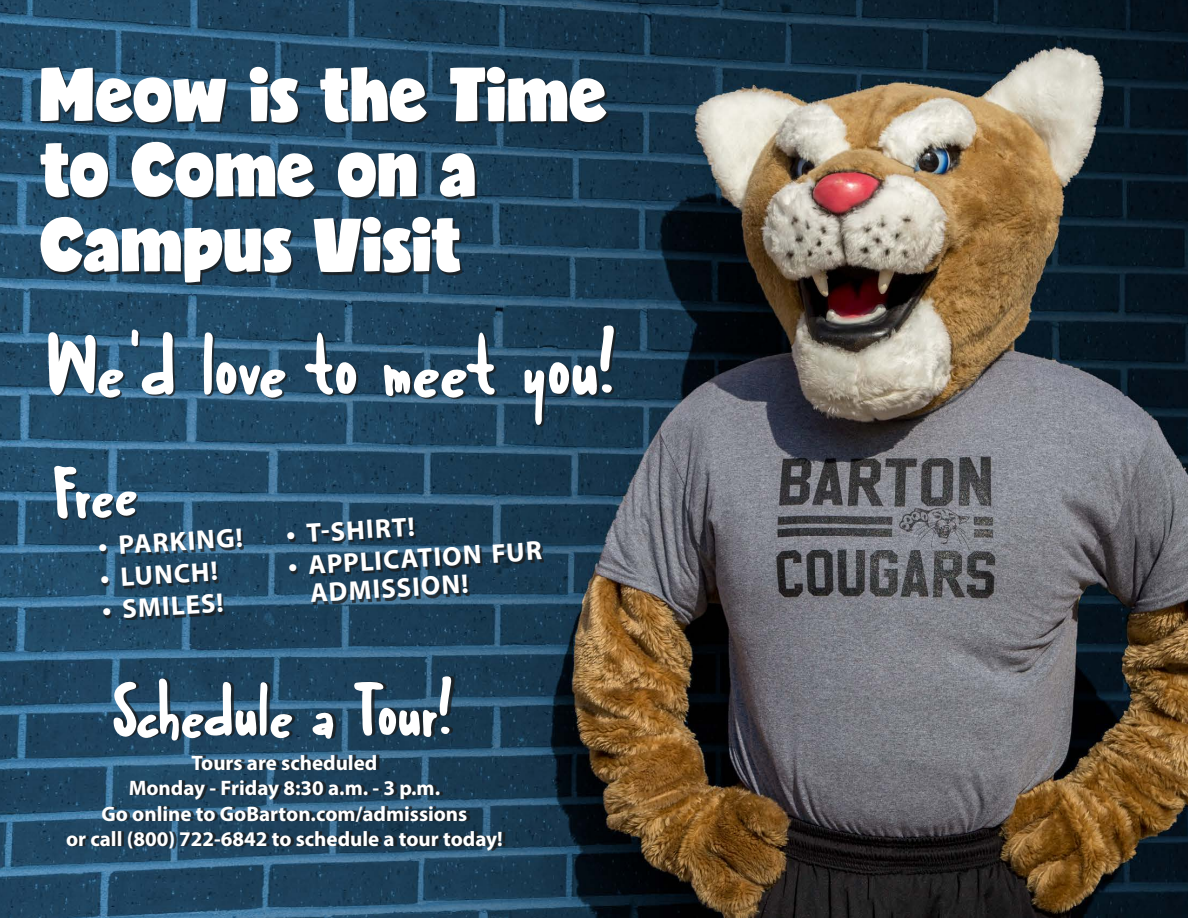
<style>
.page{position:relative;width:1188px;height:918px;background:#fff}
.page>*{position:absolute;margin:0;border:0;box-sizing:border-box;transform-origin:0 0}
.t1{font:126px "Scenders";letter-spacing:-.01em;color:#fff}
.t2{font:108px "Scenders";letter-spacing:-.005em;color:#fff}
.t3{font:72px/75px "Candy";color:#fff}
.t4{font:700 27px/28.3px "Myriad Pro";color:#fff}
.t5{font:700 21px/25.5px "Myriad Pro";color:#fff;text-align:center}
</style>
<div class="page">
<img style="left:0;top:0;width:1188px;height:918px">
<div style="left:70px;top:676px;width:435px;height:175px;background:#1c1b1a;opacity:.75"></div>
<div style="left:43px;top:69px;width:566px;height:216px;background:#1c1b1a;opacity:.76"></div>
<div style="left:50px;top:327px;width:566px;height:99px;background:#1c1b1a;opacity:.76"></div>
<div style="left:101px;top:531px;width:143px;height:89px;background:#1c1b1a;opacity:.75"></div>
<div style="left:289px;top:520px;width:255px;height:85px;background:#1c1b1a;opacity:.75"></div>
<div style="left:55px;top:467px;width:83px;height:53px;background:#1c1b1a;opacity:.76"></div>
<h3 class="t3" style="left:40px;top:61px;width:570px">Meow is the Time to Come on a<br>Campus Visit</h3>
<h1 class="t1" style="left:40px;top:312px;width:584px">We'd love to meet you!</h1>
<h2 class="t2" style="left:45px;top:449px;width:88px;rotate:-5deg">Free</h2>
<p class="t4" style="left:97px;top:532px;width:146px;rotate:-4deg">• PARKING!</p>
<p class="t4" style="left:99px;top:563px;width:119px;rotate:-4deg">• LUNCH!</p>
<p class="t4" style="left:101px;top:595px;width:123px;rotate:-4deg">• SMILES!</p>
<p class="t4" style="left:285px;top:520px;width:130px;rotate:-4deg">• T-SHIRT!</p>
<p class="t4" style="left:307px;top:550px;width:236px;text-indent:-20px;rotate:-4deg">• APPLICATION FUR<br>ADMISSION!</p>
<h2 class="t2" style="left:110px;top:665px;width:351px">Schedule a Tour!</h2>
<p class="t5" style="left:66px;top:749px;width:438px">Tours are scheduled<br>Monday - Friday 8:30 a.m. - 3 p.m.<br>Go online to GoBarton.com/admissions<br>or call (800) 722-6842 to schedule a tour today!</p>
</div>
